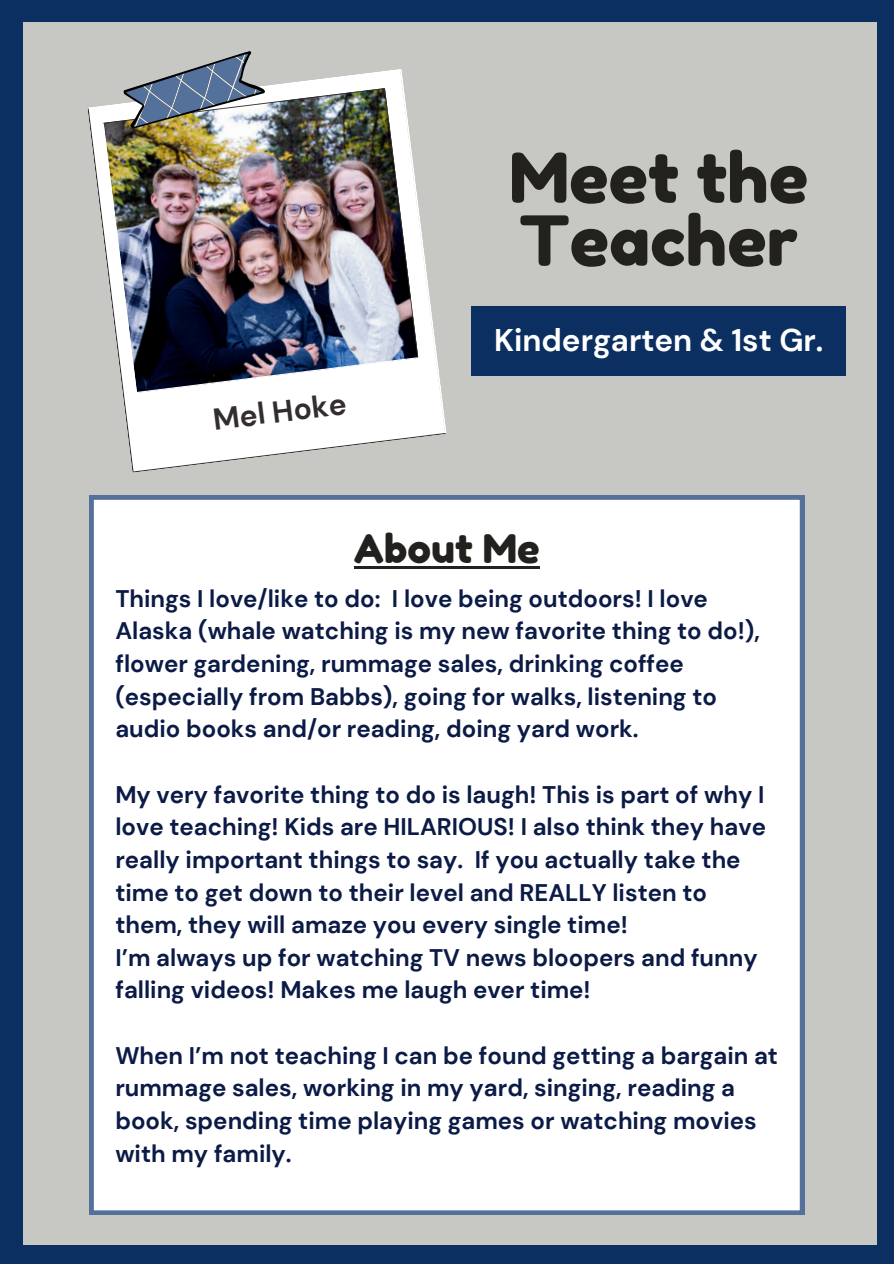
<style>
.page{position:relative;width:894px;height:1264px;background:#fff}
.page>*{position:absolute;margin:0;border:0;box-sizing:border-box;transform-origin:0 0}
.t1{font:68.7px/63px "Fredoka One";color:#22211e}
.t2{font:39.45px "Fredoka One";color:#22211e}
.t3{font:700 31.35px "DM Sans";color:#fff}
.t4{font:700 30.15px "DM Sans";color:#342d2f}
.t5{font:700 24px/32.7px "DM Sans";color:#0b1b46}
</style>
<div class="page">
<div style="left:0;top:0;width:893px;height:1263px;background:#0b2f60"></div>
<div style="left:23px;top:22px;width:853px;height:1222px;background:#c7c8c4"></div>
<div style="left:471px;top:307px;width:374px;height:69px;background:#0b2f60"></div>
<div style="left:89px;top:495px;width:715px;height:719px;background:#fff"></div>
<svg style="left:87px;top:108px;width:359px;height:364px"></svg>
<img style="left:88px;top:69px;width:358px;height:364px">
<img style="left:123px;top:51px;width:142px;height:78px">
<hr style="left:354px;top:566px;width:185px;height:3px;background:#22211e">
<h1 class="t1" style="left:509px;top:146px;width:300px">Meet the<br>Teacher</h1>
<p class="t4" style="left:211px;top:401px;width:136px;rotate:-7deg">Mel Hoke</p>
<h3 class="t3" style="left:494px;top:321px;width:331px">Kindergarten &amp; 1st Gr.</h3>
<h2 class="t2" style="left:354px;top:524px;width:187px">About Me</h2>
<p class="t5" style="left:115px;top:582px;width:645px">Things I love/like to do: I love being outdoors! I love Alaska (whale watching is my new favorite thing to do!), flower gardening, rummage sales, drinking coffee (especially from Babbs), going for walks, listening to audio books and/or reading, doing yard work.</p>
<p class="t5" style="left:115px;top:777px;width:652px">My very favorite thing to do is laugh! This is part of why I love teaching! Kids are HILARIOUS! I also think they have really important things to say. If you actually take the time to get down to their level and REALLY listen to them, they will amaze you every single time!<br>I’m always up for watching TV news bloopers and funny falling videos! Makes me laugh ever time!</p>
<p class="t5" style="left:115px;top:1039px;width:664px">When I’m not teaching I can be found getting a bargain at rummage sales, working in my yard, singing, reading a book, spending time playing games or watching movies with my family.</p>
</div>
